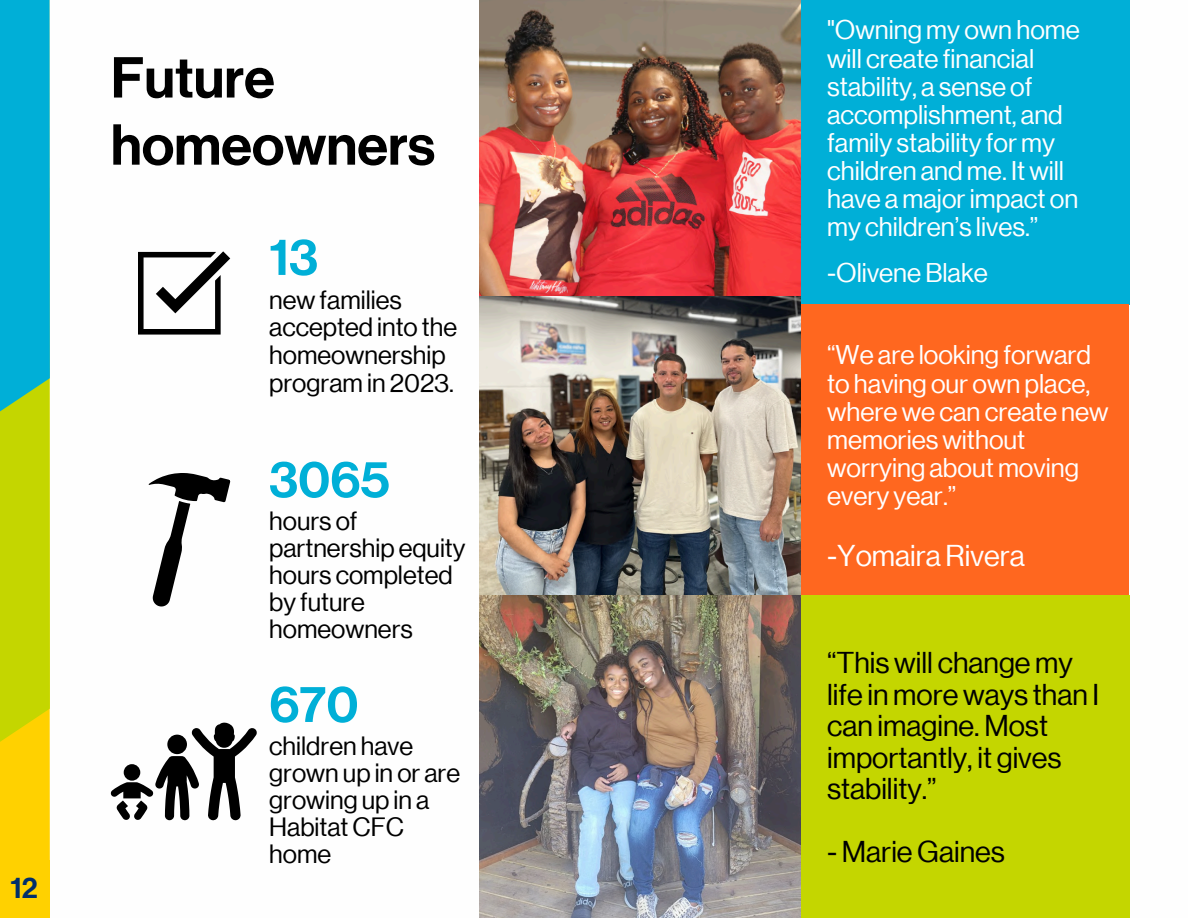
<style>
.page{position:relative;width:1188px;height:918px;background:#fff}
.page>*{position:absolute;margin:0;border:0;box-sizing:border-box;transform-origin:0 0}
.t1{font:56.4px/67.2px "N Haas Grotesk DS Pro 65 Md";color:#000}
.t2{font:500 50.85px "Neue Haas Grotesk Display";color:#00afd7}
.t3{font:29.4px/31.5px "Neue Haas Grotesk Display";color:#000}
.t4{font:29.4px "Neue Haas Grotesk Display";color:#fff}
.t5{font:29.25px "N Haas Grotesk DS Pro 65 Md";color:#002f6c}
.t6{font:26.4px/28.2px "Neue Haas Grotesk Display";color:#fff}
.t7{font:25.8px/27px "Neue Haas Grotesk Display";color:#000}
</style>
<div class="page">
<div style="left:801px;top:0;width:328px;height:304px;background:#00afd7"></div>
<div style="left:801px;top:305px;width:328px;height:290px;background:#ff671f"></div>
<img style="left:480px;top:0;width:321px;height:297px">
<div style="left:801px;top:595px;width:328px;height:323px;background:#c4d600"></div>
<img style="left:480px;top:594px;width:321px;height:324px">
<img style="left:480px;top:297px;width:321px;height:297px">
<div style="left:0;top:754px;width:50px;height:106px;background:#ffd100"></div>
<svg style="left:0;top:0;width:50px;height:754px;background:#60c170"></svg>
<svg style="left:138px;top:251px;width:92px;height:84px"></svg>
<svg style="left:148px;top:473px;width:83px;height:134px"></svg>
<div style="left:0;top:860px;width:50px;height:58px;background:#ffd100"></div>
<svg style="left:111px;top:723px;width:146px;height:98px"></svg>
<p class="t5" style="left:10px;top:871px;width:29px">12</p>
<p class="t1" style="left:111px;top:45px;width:326px">Future homeowners</p>
<p class="t2" style="left:269px;top:228px;width:50px">13</p>
<p class="t7" style="left:269px;top:286px;width:134px">new families</p>
<p class="t7" style="left:269px;top:314px;width:189px">accepted into the</p>
<p class="t7" style="left:269px;top:341px;width:186px;line-height:27.8px">homeownership program in 2023.</p>
<p class="t2" style="left:269px;top:450px;width:122px">3065</p>
<h2 class="t7" style="left:269px;top:507px;width:198px">hours of partnership equity hours completed by future homeowners</h2>
<p class="t2" style="left:269px;top:675px;width:91px">670</p>
<p class="t7" style="left:269px;top:732px;width:192px">children have grown up in or are growing up in a<br>Habitat CFC home</p>
<p class="t6" style="left:827px;top:16px;width:254px">"Owning my own home will create financial stability, a sense of accomplishment, and family stability for my children and me. It will have a major impact on my children’s lives.”</p>
<p class="t6" style="left:827px;top:259px;width:162px">-Olivene Blake</p>
<h1 class="t6" style="left:827px;top:341px;width:283px">“We are looking forward to having our own place, where we can create new memories without worrying about moving every year.”</h1>
<p class="t4" style="left:827px;top:539px;width:199px">-Yomaira Rivera</p>
<p class="t3" style="left:827px;top:648px;width:274px">“This will change my life in more ways than I can imagine. Most importantly, it gives stability.”</p>
<p class="t3" style="left:827px;top:837px;width:179px">- Marie Gaines</p>
</div>
